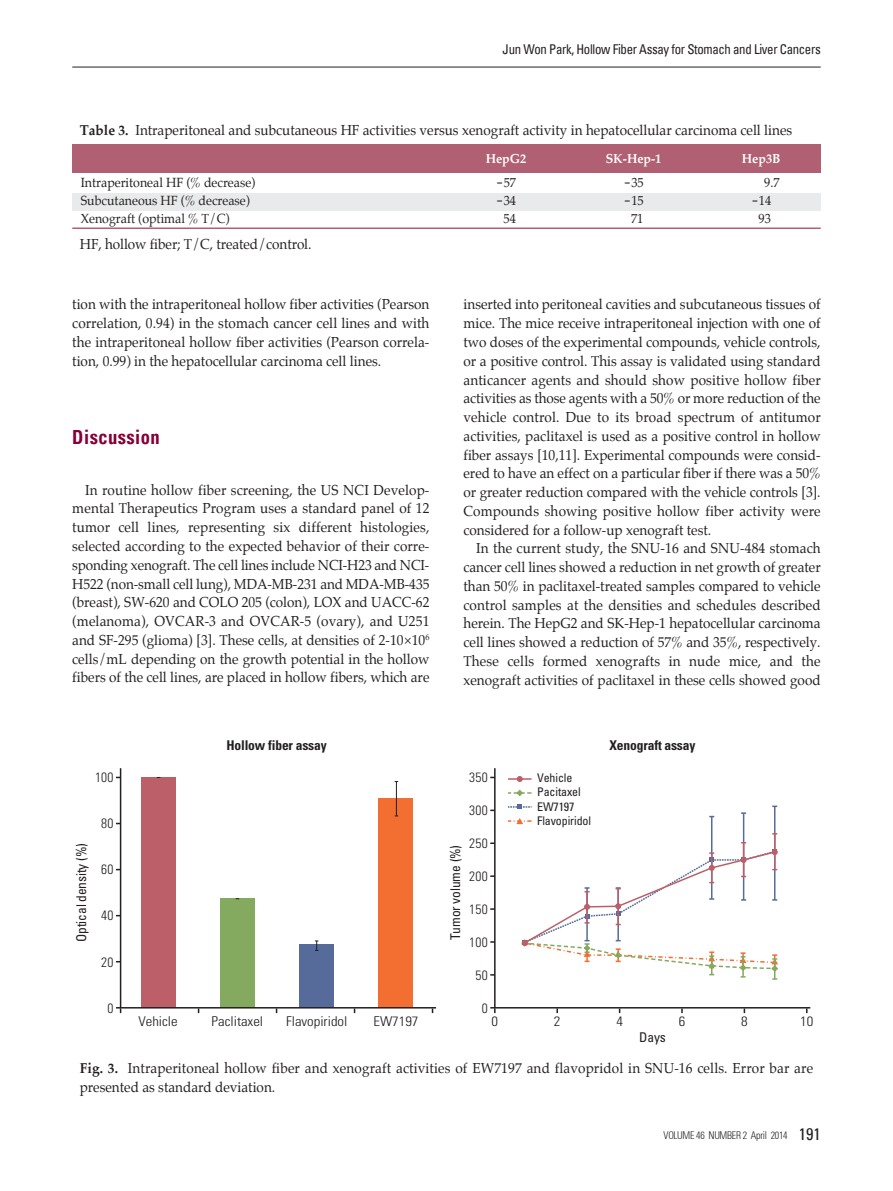
<style>
.page{position:relative;width:893px;height:1191px;background:#fff}
.page>*{position:absolute;margin:0;border:0;box-sizing:border-box;transform-origin:0 0}
.t1{font:700 condensed 19.5px "Univers";letter-spacing:.025em;color:#840037;scale:.95 1}
.t2{font:14.25px/18.8px "Palatino";color:#231f20;text-align:justify;scale:.95 1}
.t3{font:condensed 13.5px "Univers";letter-spacing:-.025em;color:#231f20;scale:.95 1}
.t4{font:300 condensed 13.5px "Univers";color:#231f20;scale:1.09 1}
.t5{font:condensed 13.5px "Univers";letter-spacing:-.025em;color:#231f20}
.t6{font:300 condensed 13.5px "Univers";color:#231f20}
.t7{font:700 condensed 13.5px "Univers";letter-spacing:-.01em;color:#231f20}
.t8{font:13.05px "Palatino";color:#231f20;scale:.95 1}
.t9{font:700 13.05px "Palatino";color:#fff;scale:.95 1}
.t10{font:condensed 12px/14.2px "Univers";letter-spacing:-.01em;color:#231f20}
.t11{font:300 condensed 10.5px "Univers";letter-spacing:-.025em;color:#231f20;scale:.95 1}
.s1{font-weight:700}
.s2{font-family:"Lucida Grande"}
.s3{color:#fff}
.s4{font-weight:400;font-size:16.5px}
</style>
<div class="page">
<hr style="left:72px;top:67px;width:749px;height:1px;background:#231f20">
<div style="left:72px;top:145px;width:749px;height:28px;background:#b06072"></div>
<div style="left:72px;top:193px;width:749px;height:17px;background:#e9eaeb"></div>
<hr style="left:72px;top:227px;width:749px;height:2px;background:#b06072">
<svg style="left:116px;top:1007px;width:5px;height:6px"></svg>
<svg style="left:119px;top:768px;width:318px;height:241px"></svg>
<svg style="left:315px;top:940px;width:3px;height:11px"></svg>
<hr style="left:396px;top:781px;width:1px;height:35px;background:#231f20">
<svg style="left:490px;top:1007px;width:6px;height:6px"></svg>
<svg style="left:493px;top:768px;width:318px;height:241px"></svg>
<svg style="left:508px;top:818px;width:24px;height:6px"></svg>
<svg style="left:508px;top:789px;width:24px;height:7px"></svg>
<svg style="left:508px;top:776px;width:24px;height:6px"></svg>
<svg style="left:508px;top:804px;width:24px;height:5px"></svg>
<hr style="left:774px;top:806px;width:1px;height:94px;background:#566b9a">
<hr style="left:743px;top:813px;width:1px;height:87px;background:#566b9a">
<hr style="left:711px;top:816px;width:1px;height:83px;background:#566b9a">
<hr style="left:774px;top:834px;width:1px;height:36px;background:#bc5f68">
<hr style="left:743px;top:842px;width:1px;height:35px;background:#bc5f68">
<svg style="left:521px;top:849px;width:257px;height:130px"></svg>
<p class="t3" style="left:503px;top:41px;width:336px">Jun Won Park, Hollow Fiber Assay for Stomach and Liver Cancers</p>
<p class="t2" style="left:80px;top:122px;width:751px"><span class="s1">Table 3.</span> Intraperitoneal and subcutaneous HF activities versus xenograft activity in hepatocellular carcinoma cell lines</p>
<p class="t9" style="left:486px;top:153px;width:44px">HepG2</p>
<p class="t9" style="left:606px;top:153px;width:60px">SK-Hep-1</p>
<p class="t9" style="left:742px;top:153px;width:42px">Hep3B</p>
<p class="t8" style="left:81px;top:177px;width:185px">Intraperitoneal HF (% decrease)</p>
<p class="t8" style="left:496px;top:177px;width:23px"><span class="s2">‒</span>57</p>
<p class="t8" style="left:623px;top:177px;width:23px"><span class="s2">‒</span>35</p>
<p class="t8" style="left:764px;top:177px;width:18px">9.7</p>
<p class="t8" style="left:81px;top:195px;width:180px">Subcutaneous HF (% decrease)</p>
<p class="t8" style="left:496px;top:195px;width:23px"><span class="s2">‒</span>34</p>
<p class="t8" style="left:623px;top:195px;width:23px"><span class="s2">‒</span>15</p>
<p class="t8" style="left:751px;top:195px;width:23px"><span class="s2">‒</span>14</p>
<p class="t8" style="left:81px;top:213px;width:158px">Xenograft (optimal % T/C)</p>
<p class="t8" style="left:499px;top:213px;width:19px"><span class="s3">-</span>54</p>
<p class="t8" style="left:627px;top:213px;width:19px"><span class="s3">-</span>71</p>
<p class="t8" style="left:754px;top:213px;width:19px"><span class="s3">-</span>93</p>
<p class="t2" style="left:80px;top:236px;width:245px">HF, hollow fiber; T/C, treated/control.</p>
<p class="t2" style="left:72px;top:296px;width:377px">tion with the intraperitoneal hollow fiber activities (Pearson correlation, 0.94) in the stomach cancer cell lines and with the intraperitoneal hollow fiber activities (Pearson correla&shy;tion, 0.99) in the hepatocellular carcinoma cell lines.</p>
<h1 class="t1" style="left:72px;top:425px;width:94px">Discussion</h1>
<p class="t2" style="left:72px;top:481px;width:377px;text-indent:13px">In routine hollow fiber screening, the US NCI Develop&shy;mental Therapeutics Program uses a standard panel of 12 tumor cell lines, representing six different histologies, selected according to the expected behavior of their corre&shy;sponding xenograft. The cell lines include NCI-H23 and NCI-H522 (non-small cell lung), MDA-MB-231 and MDA-MB-435 (breast), SW-620 and COLO 205 (colon), LOX and UACC-62 (melanoma), OVCAR-3 and OVCAR-5 (ovary), and U251 and SF-295 (glioma) [3]. These cells, at densities of 2-10×10<sup>6 </sup>cells/mL depending on the growth potential in the hollow fibers of the cell lines, are placed in hollow fibers, which are</p>
<p class="t2" style="left:463px;top:296px;width:377px">inserted into peritoneal cavities and subcutaneous tissues of mice. The mice receive intraperitoneal injection with one of two doses of the experimental compounds, vehicle controls, or a positive control. This assay is validated using standard anticancer agents and should show positive hollow fiber activities as those agents with a 50% or more reduction of the vehicle control. Due to its broad spectrum of antitumor activities, paclitaxel is used as a positive control in hollow fiber assays [10,11]. Experimental compounds were consid&shy;ered to have an effect on a particular fiber if there was a 50% or greater reduction compared with the vehicle controls [3].<br>Compounds showing positive hollow fiber activity were considered for a follow-up xenograft test.</p>
<p class="t2" style="left:463px;top:540px;width:377px;text-indent:13px">In the current study, the SNU-16 and SNU-484 stomach cancer cell lines showed a reduction in net growth of greater than 50% in paclitaxel-treated samples compared to vehicle control samples at the densities and schedules described herein. The HepG2 and SK-Hep-1 hepatocellular carcinoma cell lines showed a reduction of 57% and 35%, respectively.<br>These cells formed xenografts in nude mice, and the xenograft activities of paclitaxel in these cells showed good</p>
<p class="t6" style="left:95px;top:769px;width:20px">100</p>
<p class="t6" style="left:101px;top:815px;width:14px">80</p>
<p class="t6" style="left:101px;top:861px;width:14px">60</p>
<p class="t6" style="left:101px;top:907px;width:14px">40</p>
<p class="t6" style="left:101px;top:953px;width:14px">20</p>
<p class="t6" style="left:108px;top:999px;width:7px">0</p>
<p class="t5" style="left:72px;top:942px;width:100px;rotate:-90deg">Optical density (%)</p>
<p class="t7" style="left:226px;top:737px;width:102px">Hollow fiber assay</p>
<p class="t7" style="left:610px;top:737px;width:87px">Xenograft assay</p>
<p class="t4" style="left:139px;top:1013px;width:38px">Vehicle</p>
<p class="t4" style="left:212px;top:1013px;width:49px">Paclitaxel</p>
<p class="t4" style="left:286px;top:1013px;width:58px">Flavopiridol</p>
<p class="t4" style="left:373px;top:1013px;width:43px">EW7197</p>
<p class="t6" style="left:469px;top:769px;width:20px">350</p>
<p class="t6" style="left:469px;top:802px;width:20px">300</p>
<p class="t6" style="left:469px;top:835px;width:20px">250</p>
<p class="t6" style="left:469px;top:868px;width:20px">200</p>
<p class="t6" style="left:469px;top:901px;width:20px">150</p>
<p class="t6" style="left:469px;top:934px;width:20px">100</p>
<p class="t6" style="left:475px;top:967px;width:14px">50</p>
<p class="t6" style="left:482px;top:1000px;width:7px">0</p>
<p class="t5" style="left:447px;top:940px;width:97px;rotate:-90deg">Tumor volume (%)</p>
<p class="t10" style="left:537px;top:770px;width:55px">Vehicle<br>Pacitaxel<br>EW7197<br>Flavopiridol</p>
<p class="t4" style="left:492px;top:1013px;width:8px">0</p>
<p class="t4" style="left:554px;top:1013px;width:8px">2</p>
<p class="t4" style="left:616px;top:1013px;width:8px">4</p>
<p class="t4" style="left:679px;top:1013px;width:8px">6</p>
<p class="t4" style="left:741px;top:1013px;width:8px">8</p>
<p class="t4" style="left:800px;top:1013px;width:14px">10</p>
<p class="t5" style="left:639px;top:1028px;width:28px">Days</p>
<p class="t2" style="left:80px;top:1060px;width:773px"><span class="s1">Fig. 3.</span> Intraperitoneal hollow fiber and xenograft activities of EW7197 and flavopridol in SNU-16 cells. Error bar are presented as standard deviation.</p>
<p class="t11" style="left:664px;top:1129px;width:167px">VOLUME 46 NUMBER 2 April 2014 <span class="s4">191</span></p>
</div>
